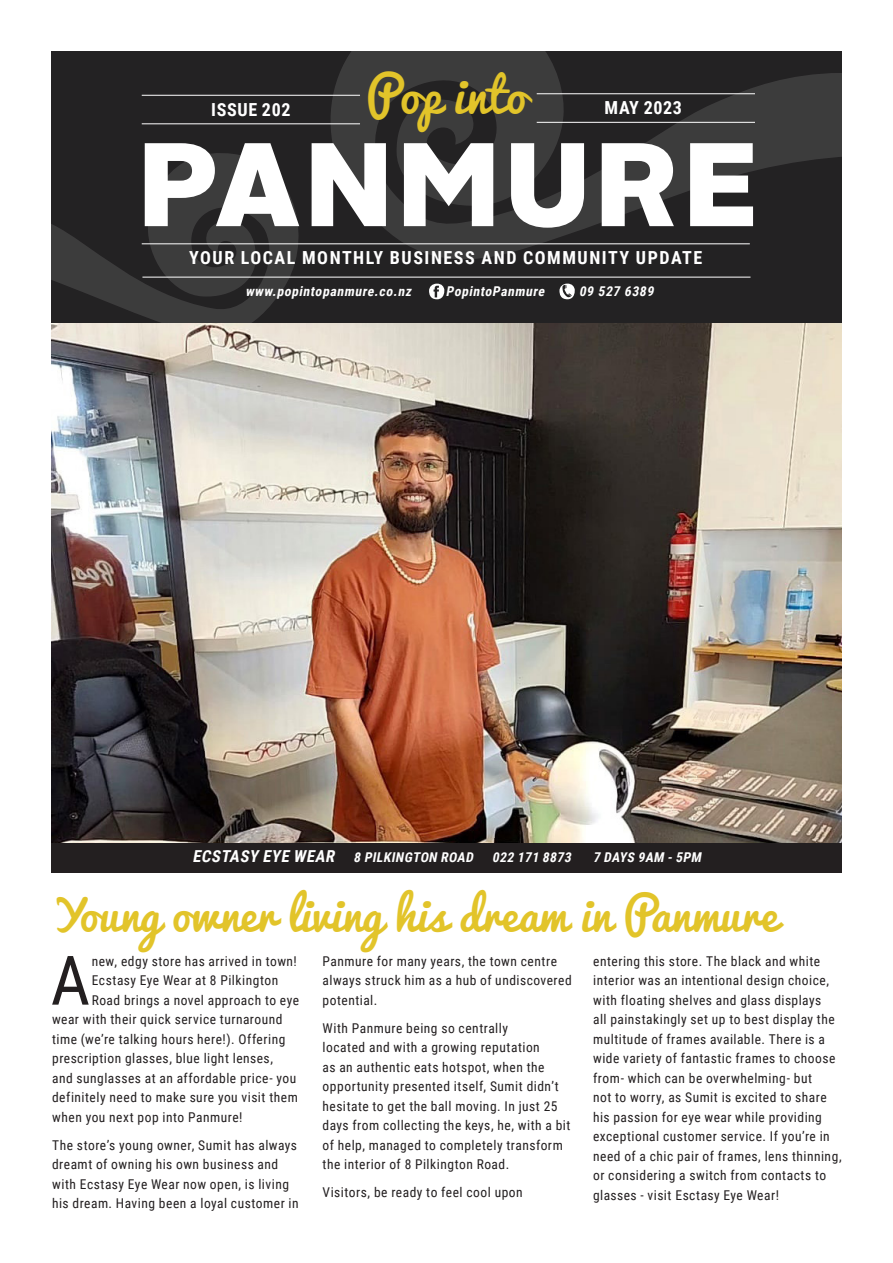
<style>
.page{position:relative;width:893px;height:1263px;background:#fff}
.page>*{position:absolute;margin:0;border:0;box-sizing:border-box;transform-origin:0 0}
.t1{font:900 118.5px "Alright Sans";letter-spacing:.04em;color:#fff}
.Body_Text_Paragraph{font:68.4px "Roboto Condensed";color:#231f20}
.t2{font:48px "Pacifico";color:#e2c42a}
.t3{font:45px "Pacifico";letter-spacing:-.005em;color:#e2c42a}
.t4{font:700 18px "Roboto Condensed";letter-spacing:.085em;color:#fff}
.t5{font:700 18px "Roboto Condensed";letter-spacing:.035em;color:#fff}
.Body_Text_Paragraph-2{font:13.5px/19.5px "Roboto Condensed";letter-spacing:.035em;color:#231f20}
.t6{font:italic 700 13.5px "Roboto Condensed";color:#fff}
.s1{font-size:16.5px}
</style>
<div class="page">
<div style="left:51px;top:51px;width:791px;height:272px;background:#232223"></div>
<svg style="left:51px;top:153px;width:264px;height:169px"></svg>
<svg style="left:306px;top:51px;width:536px;height:225px"></svg>
<hr style="left:142px;top:95px;width:218px;height:1px;background:#fff">
<hr style="left:537px;top:93px;width:218px;height:1px;background:#fff">
<hr style="left:142px;top:123px;width:218px;height:1px;background:#fff">
<hr style="left:537px;top:122px;width:218px;height:1px;background:#fff">
<hr style="left:142px;top:243px;width:608px;height:1px;background:#fff">
<hr style="left:142px;top:277px;width:608px;height:1px;background:#fff">
<svg style="left:429px;top:283px;width:16px;height:16px"></svg>
<svg style="left:559px;top:283px;width:16px;height:16px"></svg>
<div style="left:52px;top:842px;width:790px;height:30px;background:#231f20"></div>
<img style="left:52px;top:323px;width:790px;height:519px">
<p class="t5" style="left:211px;top:97px;width:81px">ISSUE 202</p>
<p class="t2" style="left:366px;top:69px;width:162px">Pop into</p>
<p class="t4" style="left:605px;top:95px;width:79px">MAY 2023</p>
<p class="t1" style="left:138px;top:100px;width:622px">PANMURE</p>
<p class="t4" style="left:189px;top:245px;width:515px">YOUR LOCAL MONTHLY BUSINESS AND COMMUNITY UPDATE</p>
<p class="t6" style="left:245px;top:282px;width:170px">www.popintopanmure.co.nz</p>
<p class="t6" style="left:446px;top:282px;width:103px">PopintoPanmure</p>
<p class="t6" style="left:579px;top:282px;width:79px">09 527 6389</p>
<p class="t6" style="left:193px;top:848px;width:383px"><span class="s1">ECSTASY EYE WEAR</span> 8 PILKINGTON ROAD 022 171 8873</p>
<p class="t6" style="left:593px;top:848px;width:113px">7 DAYS 9AM -5PM</p>
<p class="t3" style="left:52px;top:890px;width:727px">Young owner living his dream in Panmure</p>
<p class="Body_Text_Paragraph" style="left:51px;top:932px;width:41px">A</p>
<p class="Body_Text_Paragraph-2" style="left:92px;top:950px;width:207px">new, edgy store has arrived in town!</p>
<p class="Body_Text_Paragraph-2" style="left:92px;top:970px;width:188px">Ecstasy Eye Wear at 8 Pilkington</p>
<p class="Body_Text_Paragraph-2" style="left:92px;top:989px;width:209px">Road brings a novel approach to eye</p>
<p class="Body_Text_Paragraph-2" style="left:52px;top:1009px;width:232px">wear with their quick service turnaround</p>
<p class="Body_Text_Paragraph-2" style="left:52px;top:1028px;width:235px">time (we’re talking hours here!). Offering</p>
<p class="Body_Text_Paragraph-2" style="left:52px;top:1048px;width:222px">prescription glasses, blue light lenses,</p>
<p class="Body_Text_Paragraph-2" style="left:52px;top:1067px;width:246px">and sunglasses at an affordable price- you</p>
<p class="Body_Text_Paragraph-2" style="left:52px;top:1087px;width:247px">definitely need to make sure you visit them</p>
<p class="Body_Text_Paragraph-2" style="left:52px;top:1106px;width:192px">when you next pop into Panmure!</p>
<p class="Body_Text_Paragraph-2" style="left:52px;top:1134px;width:248px">The store’s young owner, Sumit has always dreamt of owning his own business and with Ecstasy Eye Wear now open, is living his dream. Having been a loyal customer in</p>
<p class="Body_Text_Paragraph-2" style="left:323px;top:950px;width:251px">Panmure for many years, the town centre always struck him as a hub of undiscovered potential.</p>
<p class="Body_Text_Paragraph-2" style="left:323px;top:1017px;width:249px">With Panmure being so centrally<br>located and with a growing reputation<br>as an authentic eats hotspot, when the opportunity presented itself, Sumit didn’t hesitate to get the ball moving. In just 25 days from collecting the keys, he, with a bit of help, managed to completely transform the interior of 8 Pilkington Road.</p>
<p class="Body_Text_Paragraph-2" style="left:323px;top:1182px;width:202px">Visitors, be ready to feel cool upon</p>
<p class="Body_Text_Paragraph-2" style="left:593px;top:950px;width:250px">entering this store. The black and white interior was an intentional design choice, with floating shelves and glass displays<br>all painstakingly set up to best display the multitude of frames available. There is a wide variety of fantastic frames to choose from- which can be overwhelming- but<br>not to worry, as Sumit is excited to share his passion for eye wear while providing exceptional customer service. If you’re in need of a chic pair of frames, lens thinning, or considering a switch from contacts to glasses - visit Esctasy Eye Wear!</p>
</div>
